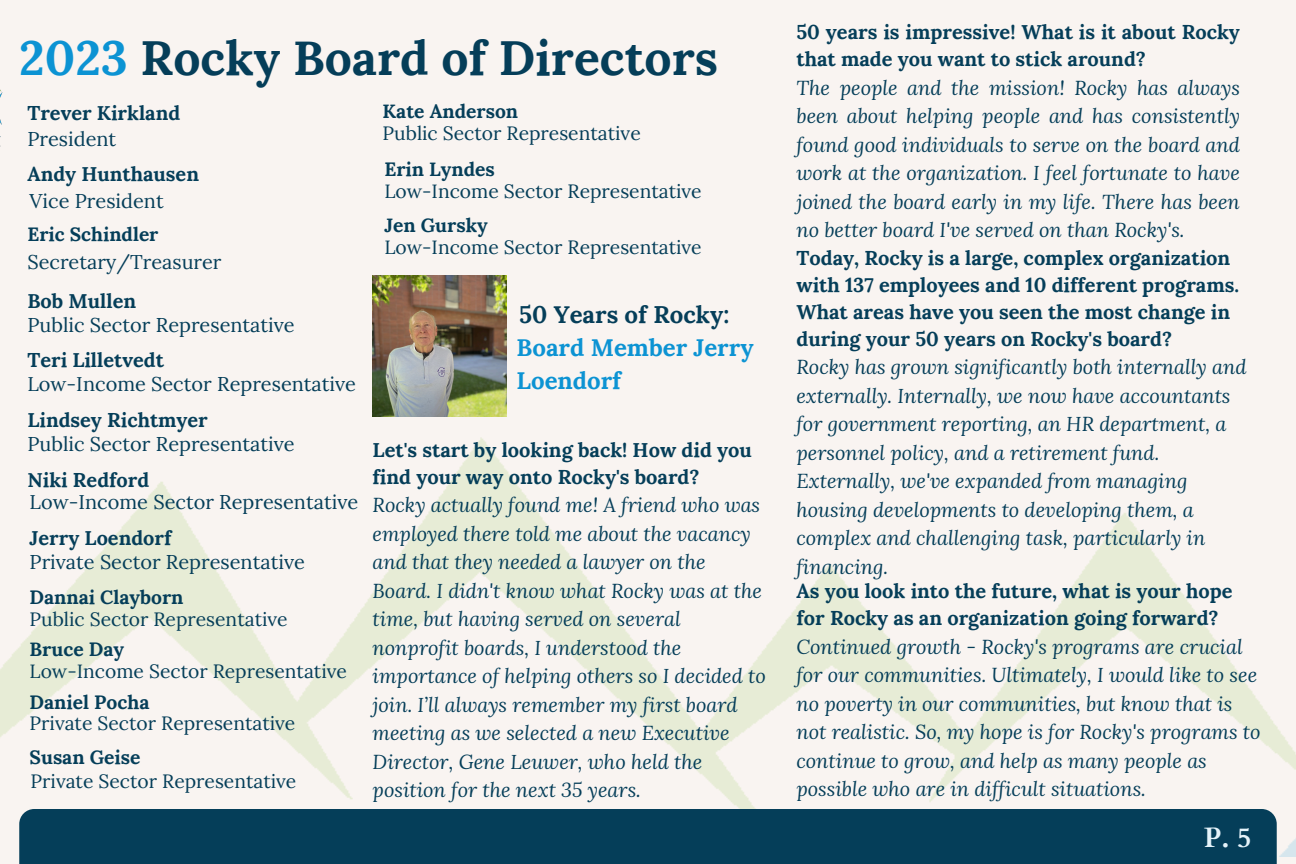
<style>
.page{position:relative;width:1296px;height:864px;background:#f9f4f1}
.page>*{position:absolute;margin:0;border:0;box-sizing:border-box;transform-origin:0 0}
.t1{font:700 48px "Lora";color:#053e59}
.t2{font:700 28px "Cardo";color:#e5f3fa}
.t3{font:700 24px/33px "Lora";color:#0c93d3}
.t4{font:700 24px "Lora";color:#053e59}
.t5{font:italic 20px/28.4px "Lora";color:#053e59}
.t6{font:700 20px/27px "Lora";color:#053e59}
.t7{font:20px "Lora";color:#053e59}
.t8{font:19.8px "Lora";color:#053e59}
.t9{font:19.2px "Lora";color:#053e59}
.t10{font:700 19.2px "Lora";color:#053e59}
.s1{color:#0c93d3}
</style>
<div class="page">
<img style="left:0;top:280px;width:1296px;height:576px">
<img style="left:1285px;top:280px;width:11px;height:312px">
<img style="left:0;top:89px;width:3px;height:58px">
<div style="left:19px;top:809px;width:1257px;height:55px;background:#053e59"></div>
<img style="left:373px;top:275px;width:133px;height:141px">
<h5 class="t1" style="left:19px;top:26px;width:700px"><span class="s1">2023</span> Rocky Board of Directors</h5>
<h5 class="t6" style="left:27px;top:99px;width:154px">Trever Kirkland</h5>
<p class="t7" style="left:27px;top:125px;width:90px">President</p>
<h5 class="t6" style="left:27px;top:161px;width:173px">Andy Hunthausen</h5>
<p class="t7" style="left:30px;top:188px;width:136px">Vice President</p>
<h4 class="t10" style="left:27px;top:222px;width:133px">Eric Schindler</h4>
<h4 class="t8" style="left:27px;top:249px;width:196px">Secretary/Treasurer</h4>
<h5 class="t6" style="left:27px;top:287px;width:110px">Bob Mullen</h5>
<p class="t7" style="left:27px;top:311px;width:269px">Public Sector Representative</p>
<p class="t6" style="left:27px;top:347px;width:138px">Teri Lilletvedt</p>
<p class="t7" style="left:27px;top:371px;width:330px">Low-Income Sector Representative</p>
<p class="t6" style="left:27px;top:406px;width:182px">Lindsey Richtmyer</p>
<p class="t7" style="left:27px;top:431px;width:269px">Public Sector Representative</p>
<h5 class="t6" style="left:27px;top:466px;width:123px">Niki Redford</h5>
<p class="t7" style="left:30px;top:489px;width:330px">Low-Income Sector Representative</p>
<h5 class="t6" style="left:30px;top:524px;width:143px">Jerry Loendorf</h5>
<p class="t7" style="left:30px;top:548px;width:277px">Private Sector Representative</p>
<h5 class="t10" style="left:30px;top:585px;width:155px">Dannai Clayborn</h5>
<p class="t9" style="left:30px;top:606px;width:260px">Public Sector Representative</p>
<h5 class="t10" style="left:30px;top:637px;width:96px">Bruce Day</h5>
<p class="t9" style="left:30px;top:659px;width:319px">Low-Income Sector Representative</p>
<h1 class="t10" style="left:30px;top:689px;width:121px">Daniel Pocha</h1>
<p class="t9" style="left:30px;top:711px;width:267px">Private Sector Representative</p>
<h5 class="t10" style="left:30px;top:745px;width:112px">Susan Geise</h5>
<p class="t9" style="left:31px;top:769px;width:267px">Private Sector Representative</p>
<h5 class="t10" style="left:383px;top:99px;width:137px">Kate Anderson</h5>
<p class="t9" style="left:383px;top:121px;width:260px">Public Sector Representative</p>
<p class="t10" style="left:384px;top:157px;width:112px">Erin Lyndes</p>
<p class="t9" style="left:384px;top:178px;width:319px">Low-Income Sector Representative</p>
<h5 class="t10" style="left:384px;top:213px;width:105px">Jen Gursky</h5>
<p class="t9" style="left:384px;top:235px;width:319px">Low-Income Sector Representative</p>
<p class="t4" style="left:519px;top:299px;width:212px">50 Years of Rocky:</p>
<p class="t3" style="left:517px;top:331px;width:238px">Board Member Jerry<br>Loendorf</p>
<p class="t6" style="left:373px;top:436px;width:381px">Let's start by looking back! How did you find your way onto Rocky's board?</p>
<h5 class="t5" style="left:373px;top:491px;width:395px">Rocky actually found me! A friend who was employed there told me about the vacancy and that they needed a lawyer on the Board. I didn't know what Rocky was at the time, but having served on several nonprofit boards, I understood the importance of helping others so I decided to join. I’ll always remember my first board meeting as we selected a new Executive Director, Gene Leuwer, who held the position for the next 35 years.</h5>
<p class="t6" style="left:796px;top:18px;width:445px">50 years is impressive! What is it about Rocky that made you want to stick around?</p>
<p class="t5" style="left:796px;top:73px;width:445px;text-align:justify">The people and the mission! Rocky has always been about helping people and has consistently found good individuals to serve on the board and work at the organization. I feel fortunate to have joined the board early in my life. There has been no better board I've served on than Rocky's.</p>
<p class="t6" style="left:796px;top:244px;width:444px">Today, Rocky is a large, complex organization with 137 employees and 10 different programs.<br>What areas have you seen the most change in during your 50 years on Rocky's board?</p>
<h5 class="t5" style="left:796px;top:352px;width:451px">Rocky has grown significantly both internally and externally. Internally, we now have accountants for government reporting, an HR department, a personnel policy, and a retirement fund.<br>Externally, we've expanded from managing housing developments to developing them, a complex and challenging task, particularly in financing.</h5>
<p class="t6" style="left:796px;top:577px;width:438px">As you look into the future, what is your hope for Rocky as an organization going forward?</p>
<h5 class="t5" style="left:796px;top:632px;width:466px">Continued growth - Rocky's programs are crucial for our communities. Ultimately, I would like to see no poverty in our communities, but know that is not realistic. So, my hope is for Rocky's programs to continue to grow, and help as many people as possible who are in difficult situations.</h5>
<p class="t2" style="left:1204px;top:819px;width:49px">P.5</p>
</div>
